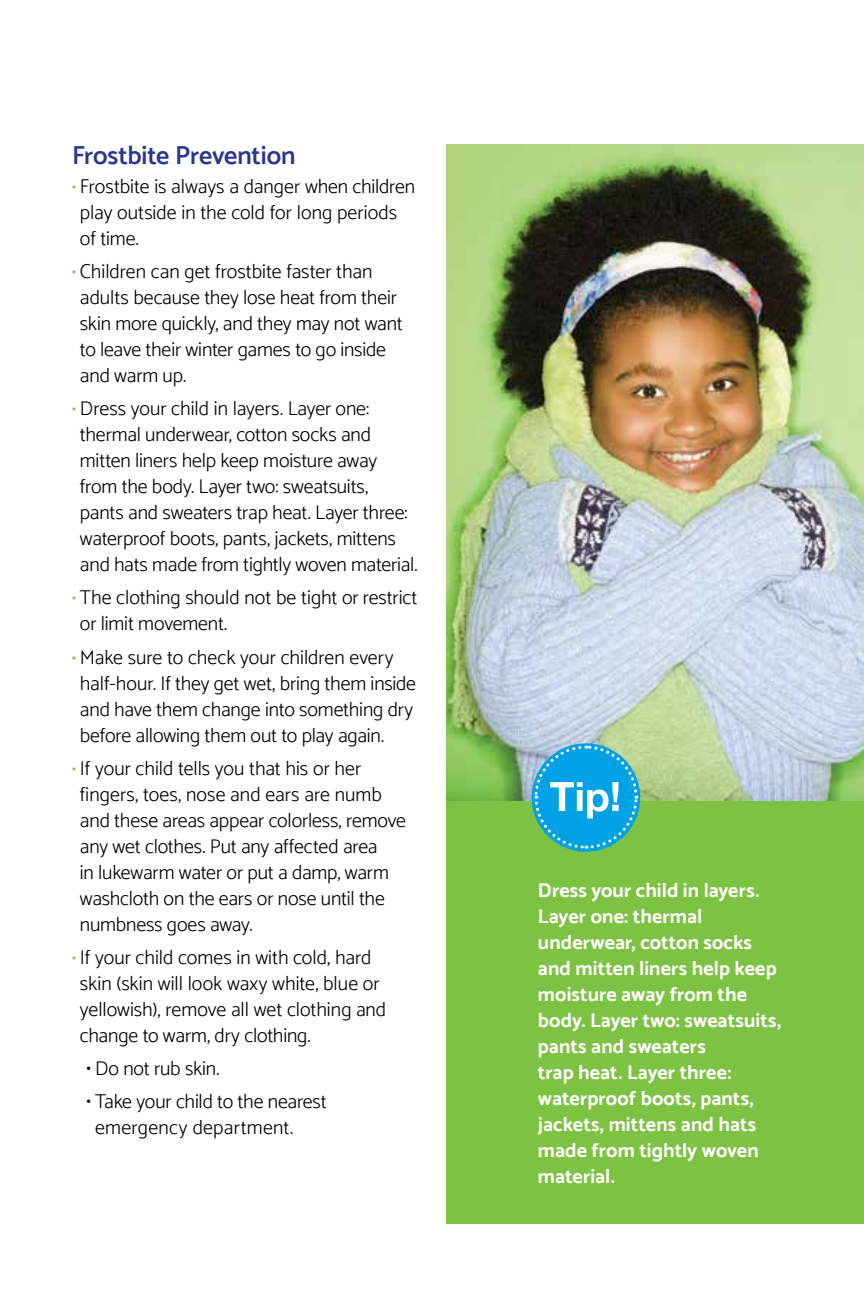
<style>
.page{position:relative;width:864px;height:1296px;background:#fff}
.page>*{position:absolute;margin:0;border:0;box-sizing:border-box;transform-origin:0 0}
.t1{font:600 26px "Catamaran";letter-spacing:-.005em;color:#283691}
.t2{font:300 20px/26px "Catamaran";letter-spacing:-.005em;color:#000}
.t3{font:700 20px/26px "Catamaran";letter-spacing:.005em;color:#fff}
.s1{font-size:18px;color:#7dc242}
</style>
<div class="page">
<div style="left:446px;top:144px;width:418px;height:1080px;background:#7dc242"></div>
<img style="left:446px;top:144px;width:418px;height:657px">
<svg style="left:533px;top:744px;width:106px;height:106px;background:#3ab3d5"></svg>
<h1 class="t1" style="left:72px;top:140px;width:225px">Frostbite Prevention</h1>
<p class="t2" style="left:80px;top:173px;width:337px;text-indent:-8px"><span class="s1">•</span> Frostbite is always a danger when children play outside in the cold for long periods of time.</p>
<p class="t2" style="left:80px;top:258px;width:324px;text-indent:-8px"><span class="s1">•</span> Children can get frostbite faster than adults because they lose heat from their skin more quickly, and they may not want to leave their winter games to go inside and warm up.</p>
<p class="t2" style="left:80px;top:395px;width:339px;text-indent:-8px"><span class="s1">•</span> Dress your child in layers. Layer one: thermal underwear, cotton socks and mitten liners help keep moisture away from the body. Layer two: sweatsuits,<br>pants and sweaters trap heat. Layer three: waterproof boots, pants, jackets, mittens and hats made from tightly woven material.</p>
<p class="t2" style="left:80px;top:585px;width:339px;text-indent:-8px"><span class="s1">•</span> The clothing should not be tight or restrict or limit movement.</p>
<p class="t2" style="left:80px;top:644px;width:338px;text-indent:-8px"><span class="s1">•</span> Make sure to check your children every half-hour. If they get wet, bring them inside and have them change into something dry before allowing them out to play again.</p>
<p class="t2" style="left:80px;top:755px;width:328px;text-indent:-8px"><span class="s1">•</span> If your child tells you that his or her fingers, toes, nose and ears are numb and these areas appear colorless, remove any wet clothes. Put any affected area<br>in lukewarm water or put a damp, warm washcloth on the ears or nose until the numbness goes away.</p>
<p class="t2" style="left:80px;top:944px;width:308px;text-indent:-8px"><span class="s1">•</span> If your child comes in with cold, hard skin (skin will look waxy white, blue or yellowish), remove all wet clothing and change to warm, dry clothing.</p>
<p class="t2" style="left:86px;top:1055px;width:135px">• Do not rub skin.</p>
<p class="t2" style="left:95px;top:1089px;width:233px;text-indent:-9px">• Take your child to the nearest emergency department.</p>
<p class="t3" style="left:538px;top:877px;width:245px">Dress your child in layers.<br>Layer one: thermal underwear, cotton socks and mitten liners help keep moisture away from the body. Layer two: sweatsuits, pants and sweaters<br>trap heat. Layer three: waterproof boots, pants, jackets, mittens and hats made from tightly woven material.</p>
</div>
